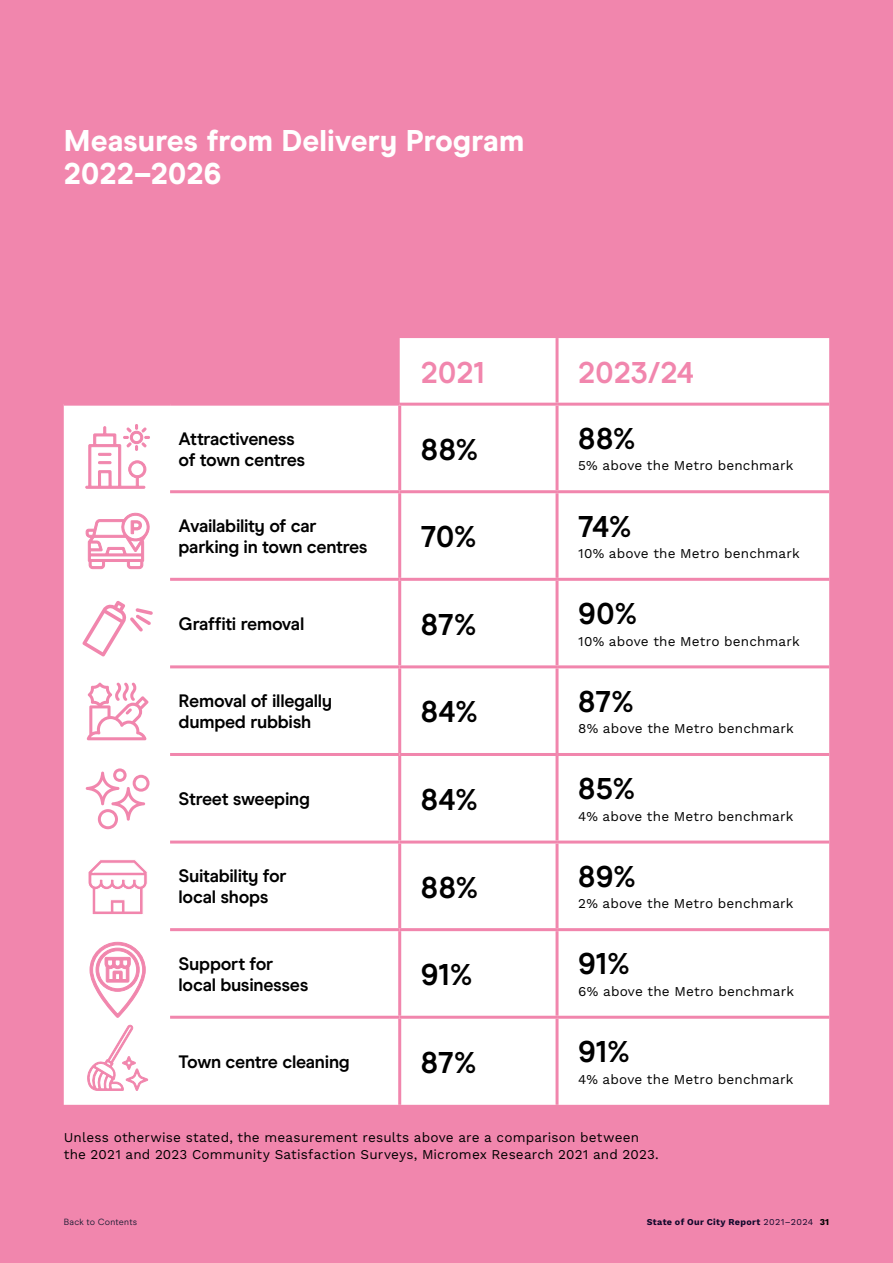
<style>
.page{position:relative;width:893px;height:1263px;background:#f186ad}
.page>*{position:absolute;margin:0;border:0;box-sizing:border-box;transform-origin:0 0}
.t1{font:700 30px "Modern Era";letter-spacing:.01em;color:#000}
.t2{font:900 30px/33px "Modern Era";color:#fff}
.t3{font:700 30px "Modern Era";color:#f186ad}
.t4{font:700 18px/21px "Modern Era";letter-spacing:-.02em;color:#000}
.t5{font:13.5px/17.2px "Work Sans";letter-spacing:.01em;color:#000}
.t6{font:700 9px "Work Sans";letter-spacing:.035em;color:#10072b}
.t7{font:9px "Modern Era";letter-spacing:.025em;color:#1f1e35}
.s1{font-weight:400}
.s2{color:#000}
</style>
<div class="page">
<div style="left:64px;top:338px;width:765px;height:767px;background:#fff"></div>
<hr style="left:556px;top:338px;width:3px;height:65px;background:#f186ad">
<hr style="left:398px;top:406px;width:3px;height:84px;background:#f186ad">
<hr style="left:556px;top:406px;width:3px;height:84px;background:#f186ad">
<hr style="left:170px;top:490px;width:230px;height:3px;background:#f186ad">
<hr style="left:400px;top:490px;width:157px;height:3px;background:#f186ad">
<hr style="left:398px;top:493px;width:3px;height:85px;background:#f186ad">
<hr style="left:557px;top:490px;width:272px;height:3px;background:#f186ad">
<hr style="left:556px;top:493px;width:3px;height:85px;background:#f186ad">
<hr style="left:170px;top:578px;width:230px;height:3px;background:#f186ad">
<hr style="left:400px;top:578px;width:157px;height:3px;background:#f186ad">
<hr style="left:398px;top:581px;width:3px;height:84px;background:#f186ad">
<hr style="left:557px;top:578px;width:272px;height:3px;background:#f186ad">
<hr style="left:556px;top:581px;width:3px;height:84px;background:#f186ad">
<hr style="left:170px;top:665px;width:230px;height:3px;background:#f186ad">
<hr style="left:400px;top:665px;width:157px;height:3px;background:#f186ad">
<hr style="left:398px;top:668px;width:3px;height:85px;background:#f186ad">
<hr style="left:557px;top:665px;width:272px;height:3px;background:#f186ad">
<hr style="left:556px;top:668px;width:3px;height:85px;background:#f186ad">
<hr style="left:170px;top:753px;width:230px;height:3px;background:#f186ad">
<hr style="left:400px;top:753px;width:157px;height:3px;background:#f186ad">
<hr style="left:398px;top:756px;width:3px;height:84px;background:#f186ad">
<hr style="left:557px;top:753px;width:272px;height:3px;background:#f186ad">
<hr style="left:556px;top:756px;width:3px;height:84px;background:#f186ad">
<hr style="left:170px;top:840px;width:230px;height:3px;background:#f186ad">
<hr style="left:400px;top:840px;width:157px;height:3px;background:#f186ad">
<hr style="left:398px;top:843px;width:3px;height:85px;background:#f186ad">
<hr style="left:557px;top:840px;width:272px;height:3px;background:#f186ad">
<hr style="left:556px;top:843px;width:3px;height:85px;background:#f186ad">
<hr style="left:170px;top:928px;width:230px;height:3px;background:#f186ad">
<hr style="left:400px;top:928px;width:157px;height:3px;background:#f186ad">
<hr style="left:398px;top:931px;width:3px;height:85px;background:#f186ad">
<hr style="left:557px;top:928px;width:272px;height:3px;background:#f186ad">
<hr style="left:556px;top:931px;width:3px;height:85px;background:#f186ad">
<hr style="left:170px;top:1016px;width:230px;height:3px;background:#f186ad">
<hr style="left:400px;top:1016px;width:157px;height:3px;background:#f186ad">
<hr style="left:398px;top:1019px;width:3px;height:86px;background:#f186ad">
<hr style="left:557px;top:1016px;width:272px;height:3px;background:#f186ad">
<hr style="left:556px;top:1019px;width:3px;height:86px;background:#f186ad">
<hr style="left:64px;top:403px;width:106px;height:3px;background:#f186ad">
<hr style="left:170px;top:403px;width:230px;height:3px;background:#f186ad">
<hr style="left:400px;top:403px;width:157px;height:3px;background:#f186ad">
<hr style="left:557px;top:403px;width:272px;height:3px;background:#f186ad">
<svg style="left:82px;top:601px;width:71px;height:55px"></svg>
<svg style="left:87px;top:682px;width:62px;height:58px"></svg>
<svg style="left:88px;top:859px;width:60px;height:56px"></svg>
<svg style="left:85px;top:510px;width:66px;height:59px"></svg>
<svg style="left:90px;top:942px;width:55px;height:75px"></svg>
<svg style="left:86px;top:1024px;width:63px;height:67px"></svg>
<svg style="left:86px;top:768px;width:64px;height:61px"></svg>
<svg style="left:85px;top:424px;width:65px;height:65px"></svg>
<h1 class="t2" style="left:64px;top:124px;width:462px">Measures from Delivery Program<br>2022–2026</h1>
<h1 class="t3" style="left:421px;top:355px;width:65px">2021</h1>
<h1 class="t3" style="left:578px;top:355px;width:117px">2023/24</h1>
<h2 class="t4" style="left:179px;top:428px;width:128px">Attractiveness of town centres</h2>
<h1 class="t1" style="left:421px;top:432px;width:59px">88%</h1>
<h1 class="t1" style="left:578px;top:421px;width:59px">88%</h1>
<p class="t5" style="left:578px;top:458px;width:217px">5% above the Metro benchmark</p>
<h2 class="t4" style="left:179px;top:515px;width:191px">Availability of car parking in town centres</h2>
<h1 class="t1" style="left:421px;top:519px;width:57px">70%</h1>
<h1 class="t1" style="left:578px;top:508px;width:55px">74%</h1>
<p class="t5" style="left:578px;top:545px;width:223px">10% above the Metro benchmark</p>
<h2 class="t4" style="left:179px;top:613px;width:127px">Graffiti removal</h2>
<h1 class="t1" style="left:421px;top:607px;width:57px">87%</h1>
<h1 class="t1" style="left:578px;top:596px;width:60px">90%</h1>
<p class="t5" style="left:578px;top:633px;width:223px">10% above the Metro benchmark</p>
<h2 class="t4" style="left:179px;top:691px;width:155px">Removal of illegally dumped rubbish</h2>
<h1 class="t1" style="left:421px;top:694px;width:59px">84%</h1>
<h1 class="t1" style="left:578px;top:684px;width:57px">87%</h1>
<p class="t5" style="left:578px;top:720px;width:217px">8% above the Metro benchmark</p>
<h2 class="t4" style="left:179px;top:789px;width:133px">Street sweeping</h2>
<h1 class="t1" style="left:421px;top:782px;width:59px">84%</h1>
<h1 class="t1" style="left:578px;top:771px;width:59px">85%</h1>
<p class="t5" style="left:578px;top:808px;width:217px">4% above the Metro benchmark</p>
<h2 class="t4" style="left:179px;top:866px;width:110px">Suitability for local shops</h2>
<h1 class="t1" style="left:421px;top:869px;width:59px">88%</h1>
<h1 class="t1" style="left:578px;top:859px;width:59px">89%</h1>
<p class="t5" style="left:578px;top:896px;width:217px">2% above the Metro benchmark</p>
<h2 class="t4" style="left:179px;top:953px;width:131px">Support for local businesses</h2>
<h1 class="t1" style="left:421px;top:957px;width:53px">91%</h1>
<h1 class="t1" style="left:578px;top:946px;width:53px">91%</h1>
<p class="t5" style="left:578px;top:983px;width:217px">6% above the Metro benchmark</p>
<h2 class="t4" style="left:179px;top:1051px;width:173px">Town centre cleaning</h2>
<h1 class="t1" style="left:421px;top:1045px;width:57px">87%</h1>
<h1 class="t1" style="left:578px;top:1034px;width:53px">91%</h1>
<p class="t5" style="left:578px;top:1071px;width:217px">4% above the Metro benchmark</p>
<p class="t5" style="left:64px;top:1129px;width:596px">Unless otherwise stated, the measurement results above are a comparison between the 2021 and 2023 Community Satisfaction Surveys, Micromex Research 2021 and 2023.</p>
<p class="t7" style="left:64px;top:1216px;width:75px">Back to Contents</p>
<p class="t6" style="left:647px;top:1216px;width:184px">State of Our City Report <span class="s1">2021–2024</span> <span class="s2">31</span></p>
</div>
